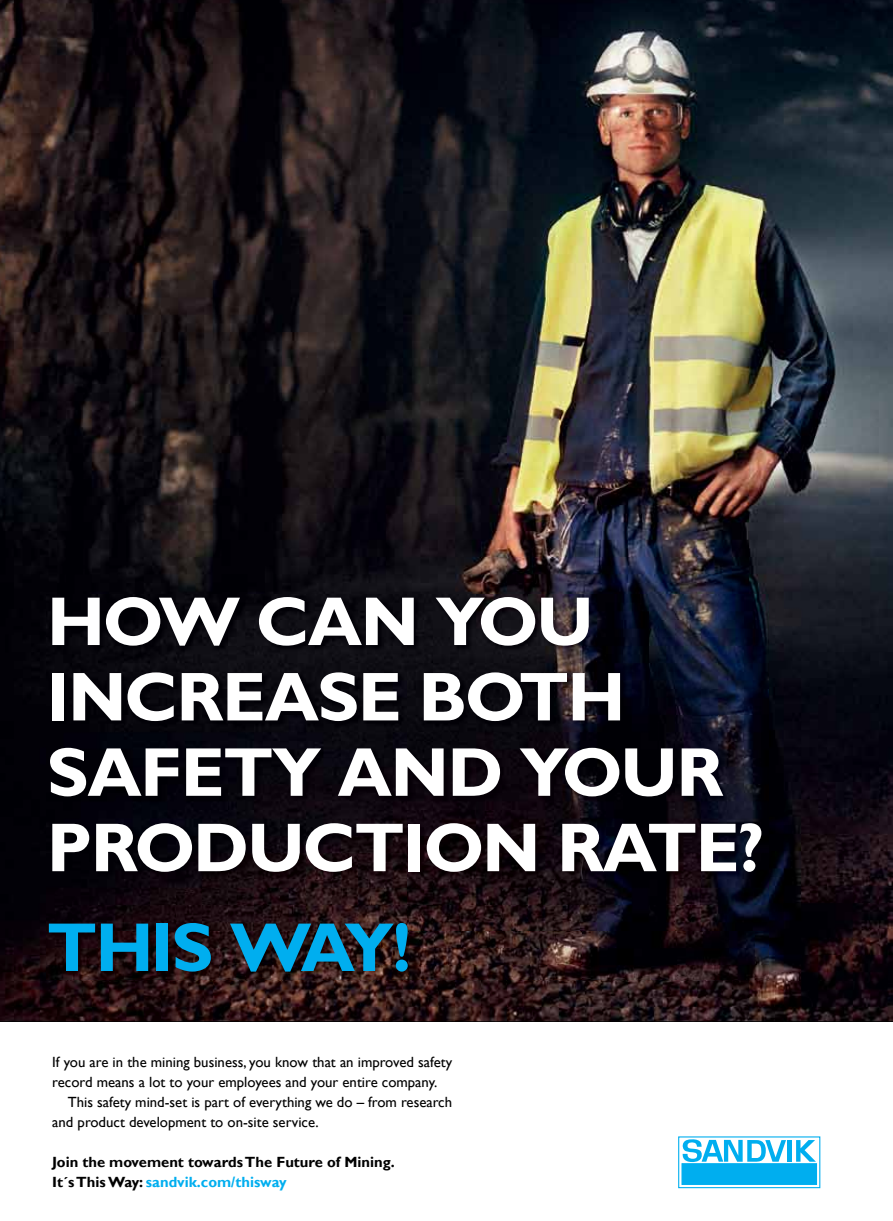
<style>
.page{position:relative;width:893px;height:1221px;background:#fff}
.page>*{position:absolute;margin:0;border:0;box-sizing:border-box;transform-origin:0 0}
.t1{font:700 69.45px/75.3px "Gill Sans MT Pro";letter-spacing:-.02em;color:#fff}
.t2{font:700 69.45px "Gill Sans MT Pro";letter-spacing:-.04em;color:#00aeef}
.t3{font:14.85px/20px "Gill Sans";color:#000}
.t4{font:700 14.85px/20px "Gill Sans";color:#000}
.s1{color:#00aeef}
</style>
<div class="page">
<img style="left:0;top:0;width:893px;height:1021px">
<div style="left:675px;top:1133px;width:148px;height:57px;background:linear-gradient(to right,#fff,#fff)"></div>
<svg style="left:680px;top:1138px;width:138px;height:48px"></svg>
<div style="left:678px;top:1136px;width:142px;height:52px;border:1px solid #00aeef"></div>
<div style="left:682px;top:1163px;width:134px;height:21px;background:#00aeef"></div>
<div style="left:681px;top:1163px;width:136px;height:21px;border:1px solid #00aeef"></div>
<hr style="left:787px;top:1139px;width:4px;height:22px;background:#00aeef">
<svg style="left:796px;top:1139px;width:20px;height:22px"></svg>
<svg style="left:682px;top:1138px;width:104px;height:23px"></svg>
<img style="left:47px;top:595px;width:722px;height:384px">
<h1 class="t1" style="left:47px;top:582px;width:719px">HOW CAN YOU<br>INCREASE BOTH<br>SAFETY AND YOUR<br>PRODUCTION RATE?</h1>
<h1 class="t2" style="left:47px;top:904px;width:366px">THIS WAY!</h1>
<p class="t3" style="left:52px;top:1052px;width:401px">If you are in the mining business, you know that an improved safety record means a lot to your employees and your entire company.</p>
<p class="t3" style="left:52px;top:1091px;width:401px;text-indent:16px">This safety mind-set is part of everything we do – from research and product development to on-site service.</p>
<p class="t4" style="left:52px;top:1151px;width:344px">Join the movement towards The Future of Mining.<br>It´s This Way: <span class="s1">sandvik.com/thisway</span></p>
</div>
